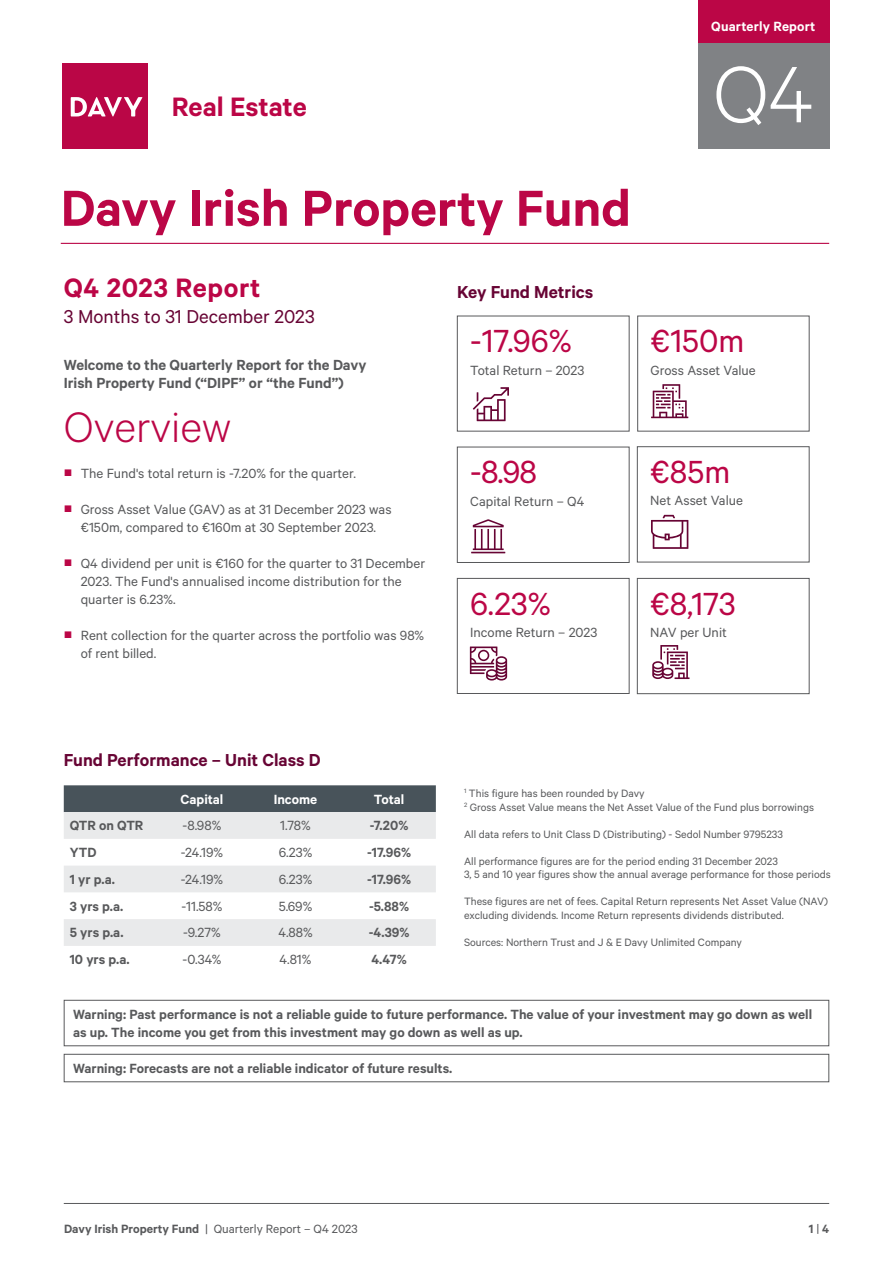
<style>
.page{position:relative;width:893px;height:1263px;background:#fff}
.page>*{position:absolute;margin:0;border:0;box-sizing:border-box;transform-origin:0 0}
.t1{font:300 90px "Calibre";color:#fff}
.t2{font:600 57px "Calibre";color:#bb0646}
.t3{font:300 48px "Calibre";color:#bb0646}
.t4{font:36px "Calibre";color:#bb0646}
.t5{font:600 30px "Calibre";letter-spacing:.015em;color:#bb0646}
.t6{font:600 30px "Calibre";letter-spacing:-.005em;color:#bb0646}
.t7{font:21px "Calibre";color:#670434}
.t8{font:600 19.5px "Calibre";color:#670434}
.t9{font:600 16.5px/18px "Calibre";color:#58595b}
.t10{font:15px/18px "Calibre";color:#58595b}
.t11{font:600 15px/18px "Calibre";color:#58595b}
.t12{font:600 15px "Calibre";color:#fff}
.t13{font:13.5px "Calibre";color:#58595b}
.t14{font:600 13.5px "Calibre";color:#58595b}
.t15{font:12px/13.5px "Calibre";color:#58595b}
.s1{font-family:"Arial";font-weight:700;font-size:14.25px;color:#bb0646}
.s2{font-weight:600}
.s3{font-weight:400}
</style>
<div class="page">
<hr style="left:64px;top:1203px;width:765px;height:1px;background:#58595b">
<hr style="left:61px;top:243px;width:768px;height:1px;background:#bb0646">
<div style="left:698px;top:0;width:131px;height:149px;background:#808285"></div>
<div style="left:698px;top:0;width:131px;height:43px;background:#bb0646"></div>
<div style="left:64px;top:1000px;width:765px;height:46px;border:1px solid #58595b"></div>
<div style="left:64px;top:1054px;width:765px;height:28px;border:1px solid #58595b"></div>
<div style="left:64px;top:785px;width:372px;height:27px;background:#48535a"></div>
<svg style="left:64px;top:812px;width:372px;height:134px;fill:#e9eaeb"></svg>
<div style="left:457px;top:447px;width:172px;height:116px;border:1px solid #58595b"></div>
<div style="left:637px;top:578px;width:172px;height:116px;border:1px solid #58595b"></div>
<div style="left:457px;top:578px;width:172px;height:116px;border:1px solid #58595b"></div>
<div style="left:637px;top:446px;width:172px;height:116px;border:1px solid #58595b"></div>
<svg style="left:651px;top:384px;width:37px;height:34px"></svg>
<svg style="left:473px;top:387px;width:36px;height:34px"></svg>
<hr style="left:471px;top:552px;width:34px;height:1px;background:#670434">
<svg style="left:473px;top:519px;width:31px;height:31px"></svg>
<svg style="left:470px;top:646px;width:37px;height:34px"></svg>
<svg style="left:652px;top:645px;width:37px;height:34px"></svg>
<svg style="left:651px;top:515px;width:37px;height:34px"></svg>
<div style="left:62px;top:64px;width:85px;height:85px;background:#ba0646"></div>
<svg style="left:71px;top:97px;width:71px;height:20px"></svg>
<h3 class="t6" style="left:172px;top:89px;width:137px">Real Estate</h3>
<p class="t12" style="left:711px;top:17px;width:106px">Quarterly Report</p>
<h1 class="t1" style="left:713px;top:42px;width:102px">Q4</h1>
<h2 class="t2" style="left:61px;top:174px;width:571px">Davy Irish Property Fund</h2>
<h3 class="t5" style="left:64px;top:270px;width:198px">Q4 2023 Report</h3>
<h3 class="t7" style="left:64px;top:304px;width:252px">3 Months to 31 December 2023</h3>
<p class="t9" style="left:64px;top:355px;width:304px">Welcome to the Quarterly Report for the Davy<br>Irish Property Fund (“DIPF” or “the Fund”)</p>
<h3 class="t3" style="left:64px;top:399px;width:169px">Overview</h3>
<p class="t10" style="left:64px;top:464px;width:294px"><span class="s1">■</span> The Fund's total return is -7.20% for the quarter.</p>
<p class="t10" style="left:64px;top:500px;width:329px;text-align:center"><span class="s1">■</span> Gross Asset Value (GAV) as at 31 December 2023 was €150m, compared to €160m at 30 September 2023.</p>
<p class="t10" style="left:81px;top:554px;width:346px;text-indent:-17px"><span class="s1">■</span> Q4 dividend per unit is €160 for the quarter to 31 December<br>2023. The Fund's annualised income distribution for the quarter is 6.23%.</p>
<p class="t10" style="left:81px;top:626px;width:345px;text-indent:-17px"><span class="s1">■</span> Rent collection for the quarter across the portfolio was 98% of rent billed.</p>
<h3 class="t8" style="left:457px;top:280px;width:138px">Key Fund Metrics</h3>
<h3 class="t4" style="left:470px;top:320px;width:103px">-17.96%</h3>
<p class="t10" style="left:470px;top:360px;width:116px">Total Return – 2023</p>
<h3 class="t4" style="left:470px;top:451px;width:68px">-8.98</h3>
<p class="t10" style="left:470px;top:491px;width:116px">Capital Return – Q4</p>
<h3 class="t4" style="left:470px;top:582px;width:82px">6.23%</h3>
<p class="t10" style="left:470px;top:623px;width:129px">Income Return – 2023</p>
<h3 class="t4" style="left:651px;top:320px;width:95px">€150m</h3>
<p class="t10" style="left:651px;top:360px;width:107px">Gross Asset Value</p>
<h3 class="t4" style="left:650px;top:451px;width:81px">€85m</h3>
<p class="t10" style="left:650px;top:491px;width:94px">Net Asset Value</p>
<h3 class="t4" style="left:650px;top:582px;width:87px">€8,173</h3>
<p class="t10" style="left:650px;top:623px;width:78px">NAV per Unit</p>
<h3 class="t8" style="left:64px;top:748px;width:258px">Fund Performance – Unit Class D</h3>
<p class="t12" style="left:181px;top:790px;width:44px">Capital</p>
<p class="t12" style="left:274px;top:790px;width:45px">Income</p>
<p class="t12" style="left:374px;top:790px;width:32px">Total</p>
<p class="t11" style="left:70px;top:816px;width:75px">QTR on QTR</p>
<p class="t10" style="left:183px;top:816px;width:40px">-8.98%</p>
<p class="t10" style="left:280px;top:816px;width:32px">1.78%</p>
<p class="t11" style="left:370px;top:816px;width:40px">-7.20%</p>
<p class="t11" style="left:70px;top:843px;width:28px">YTD</p>
<p class="t10" style="left:181px;top:843px;width:44px">-24.19%</p>
<p class="t10" style="left:279px;top:843px;width:35px">6.23%</p>
<p class="t11" style="left:367px;top:843px;width:46px">-17.96%</p>
<p class="t11" style="left:70px;top:870px;width:47px">1 yr p.a.</p>
<p class="t10" style="left:181px;top:870px;width:44px">-24.19%</p>
<p class="t10" style="left:279px;top:870px;width:35px">6.23%</p>
<p class="t11" style="left:367px;top:870px;width:46px">-17.96%</p>
<p class="t11" style="left:70px;top:896px;width:55px">3 yrs p.a.</p>
<p class="t10" style="left:181px;top:896px;width:43px">-11.58%</p>
<p class="t10" style="left:279px;top:896px;width:35px">5.69%</p>
<p class="t11" style="left:369px;top:896px;width:42px">-5.88%</p>
<p class="t11" style="left:70px;top:923px;width:55px">5 yrs p.a.</p>
<p class="t10" style="left:183px;top:923px;width:39px">-9.27%</p>
<p class="t10" style="left:278px;top:923px;width:36px">4.88%</p>
<p class="t11" style="left:369px;top:923px;width:42px">-4.39%</p>
<p class="t11" style="left:70px;top:950px;width:61px">10 yrs p.a.</p>
<p class="t10" style="left:182px;top:950px;width:40px">-0.34%</p>
<p class="t10" style="left:280px;top:950px;width:33px">4.81%</p>
<p class="t11" style="left:371px;top:950px;width:37px">4.47%</p>
<p class="t15" style="left:464px;top:786px;width:351px"><sup>1</sup> This figure has been rounded by Davy<br><sup>2</sup> Gross Asset Value means the Net Asset Value of the Fund plus borrowings</p>
<p class="t15" style="left:464px;top:827px;width:320px">All data refers to Unit Class D (Distributing) - Sedol Number 9795233</p>
<p class="t15" style="left:464px;top:854px;width:368px">All performance figures are for the period ending 31 December 2023<br>3, 5 and 10 year figures show the annual average performance for those periods</p>
<p class="t15" style="left:464px;top:894px;width:365px">These figures are net of fees. Capital Return represents Net Asset Value (NAV) excluding dividends. Income Return represents dividends distributed.</p>
<p class="t15" style="left:464px;top:935px;width:280px">Sources: Northern Trust and J &amp; E Davy Unlimited Company</p>
<p class="t11" style="left:73px;top:1005px;width:741px">Warning: Past performance is not a reliable guide to future performance. The value of your investment may go down as well as up. The income you get from this investment may go down as well as up.</p>
<p class="t11" style="left:73px;top:1059px;width:381px">Warning: Forecasts are not a reliable indicator of future results.</p>
<p class="t13" style="left:64px;top:1221px;width:295px"><span class="s2">Davy Irish Property Fund</span> | Quarterly Report – Q4 2023</p>
<p class="t14" style="left:809px;top:1221px;width:22px">1 <span class="s3">|</span> 4</p>
</div>
